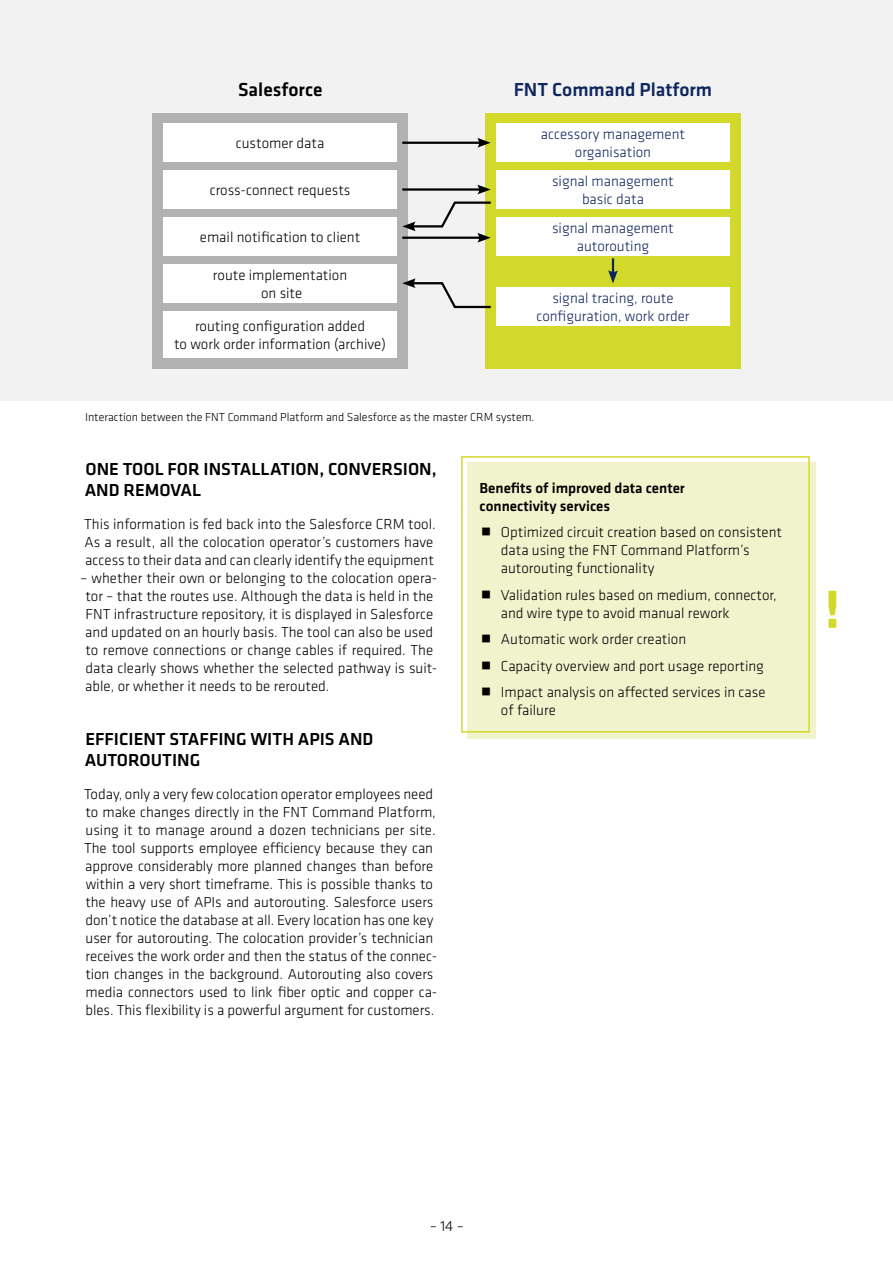
<style>
.page{position:relative;width:893px;height:1263px;background:#fff}
.page>*{position:absolute;margin:0;border:0;box-sizing:border-box;transform-origin:0 0}
.t1{font:500 19.5px "Klavika";color:#0f265c}
.t2{font:500 19.5px "Klavika";color:#000}
.t3{font:500 18px/21px "Klavika";color:#000}
.t4{font:300 15px/18px "Klavika";color:#000}
.t5{font:300 15px/18px "Klavika";color:#0f265c;text-align:center}
.t6{font:500 15px/18px "Klavika";color:#000}
.t7{font:300 12px "Klavika";color:#000}
</style>
<div class="page">
<div style="left:0;top:0;width:893px;height:400px;background:#f2f2f2"></div>
<div style="left:467px;top:462px;width:349px;height:277px;background:#f1f3cd"></div>
<div style="left:461px;top:456px;width:349px;height:276px;border:2px solid #d3d92b"></div>
<svg style="left:828px;top:591px;width:8px;height:37px"></svg>
<div style="left:152px;top:113px;width:256px;height:255px;background:#b3b2b2"></div>
<div style="left:485px;top:113px;width:256px;height:255px;background:#d3d92b"></div>
<div style="left:496px;top:124px;width:234px;height:38px;background:#fff"></div>
<div style="left:496px;top:170px;width:234px;height:39px;background:#fff"></div>
<div style="left:496px;top:217px;width:234px;height:38px;background:#fff"></div>
<div style="left:496px;top:287px;width:234px;height:39px;background:#fff"></div>
<div style="left:163px;top:124px;width:234px;height:38px;background:#fff"></div>
<div style="left:163px;top:170px;width:234px;height:39px;background:#fff"></div>
<div style="left:163px;top:217px;width:234px;height:38px;background:#fff"></div>
<div style="left:163px;top:264px;width:234px;height:38px;background:#fff"></div>
<div style="left:163px;top:311px;width:234px;height:47px;background:#fff"></div>
<hr style="left:402px;top:142px;width:79px;height:2px;background:#000">
<svg style="left:477px;top:138px;width:14px;height:10px"></svg>
<svg style="left:608px;top:258px;width:10px;height:26px"></svg>
<hr style="left:402px;top:188px;width:79px;height:3px;background:#000">
<svg style="left:477px;top:185px;width:14px;height:9px"></svg>
<svg style="left:402px;top:278px;width:89px;height:31px"></svg>
<svg style="left:402px;top:201px;width:89px;height:42px"></svg>
<h1 class="t2" style="left:238px;top:76px;width:86px">Salesforce</h1>
<h1 class="t1" style="left:514px;top:76px;width:200px">FNT Command Platform</h1>
<p class="t5" style="left:541px;top:125px;width:146px">accessory management organisation</p>
<p class="t5" style="left:552px;top:172px;width:123px">signal management basic data</p>
<p class="t5" style="left:552px;top:219px;width:123px">signal management autorouting</p>
<p class="t5" style="left:536px;top:289px;width:155px">signal tracing, route configuration, work order</p>
<p class="t4" style="left:236px;top:134px;width:90px">customer data</p>
<p class="t4" style="left:210px;top:181px;width:142px">cross-connect requests</p>
<p class="t4" style="left:200px;top:228px;width:162px">email notification to client</p>
<p class="t4" style="left:213px;top:266px;width:136px;text-align:center">route implementation on site</p>
<p class="t4" style="left:174px;top:317px;width:214px;text-align:center">routing configuration added<br>to work order information (archive)</p>
<p class="t7" style="left:85px;top:409px;width:451px">Interaction between the FNT Command Platform and Salesforce as the master CRM system.</p>
<p class="t3" style="left:85px;top:458px;width:353px">ONE TOOL FOR INSTALLATION, CONVERSION,<br>AND REMOVAL</p>
<p class="t4" style="left:84px;top:514px;width:353px">This information is fed back into the Salesforce CRM tool.<br>As a result, all the colocation operator’s customers have access to their data and can clearly identify the equipment</p>
<p class="t4" style="left:85px;top:568px;width:354px;text-indent:-5px">– whether their own or belonging to the colocation opera&shy;tor – that the routes use. Although the data is held in the FNT infrastructure repository, it is displayed in Salesforce and updated on an hourly basis. The tool can also be used to remove connections or change cables if required. The data clearly shows whether the selected pathway is suit&shy;able, or whether it needs to be rerouted.</p>
<p class="t3" style="left:85px;top:728px;width:290px">EFFICIENT STAFFING WITH APIS AND<br>AUTOROUTING</p>
<p class="t4" style="left:84px;top:784px;width:355px">Today, only a very few colocation operator employees need to make changes directly in the FNT Command Platform, using it to manage around a dozen technicians per site.<br>The tool supports employee efficiency because they can approve considerably more planned changes than before within a very short timeframe. This is possible thanks to the heavy use of APIs and autorouting. Salesforce users don’t notice the database at all. Every location has one key user for autorouting. The colocation provider’s technician receives the work order and then the status of the connec&shy;tion changes in the background. Autorouting also covers media connectors used to link fiber optic and copper ca&shy;bles. This flexibility is a powerful argument for customers.</p>
<p class="t6" style="left:480px;top:478px;width:207px">Benefits of improved data center connectivity services</p>
<p class="t4" style="left:501px;top:523px;width:283px">Optimized circuit creation based on consistent data using the FNT Command Platform’s autorouting functionality</p>
<p class="t4" style="left:501px;top:585px;width:277px">Validation rules based on medium, connector, and wire type to avoid manual rework</p>
<p class="t4" style="left:501px;top:626px;width:266px;line-height:26.5px">Automatic work order creation<br>Capacity overview and port usage reporting<br>Impact analysis on affected services in case</p>
<p class="t4" style="left:501px;top:701px;width:57px">of failure</p>
<p class="t4" style="left:430px;top:1216px;width:36px">– 14 –</p>
</div>
